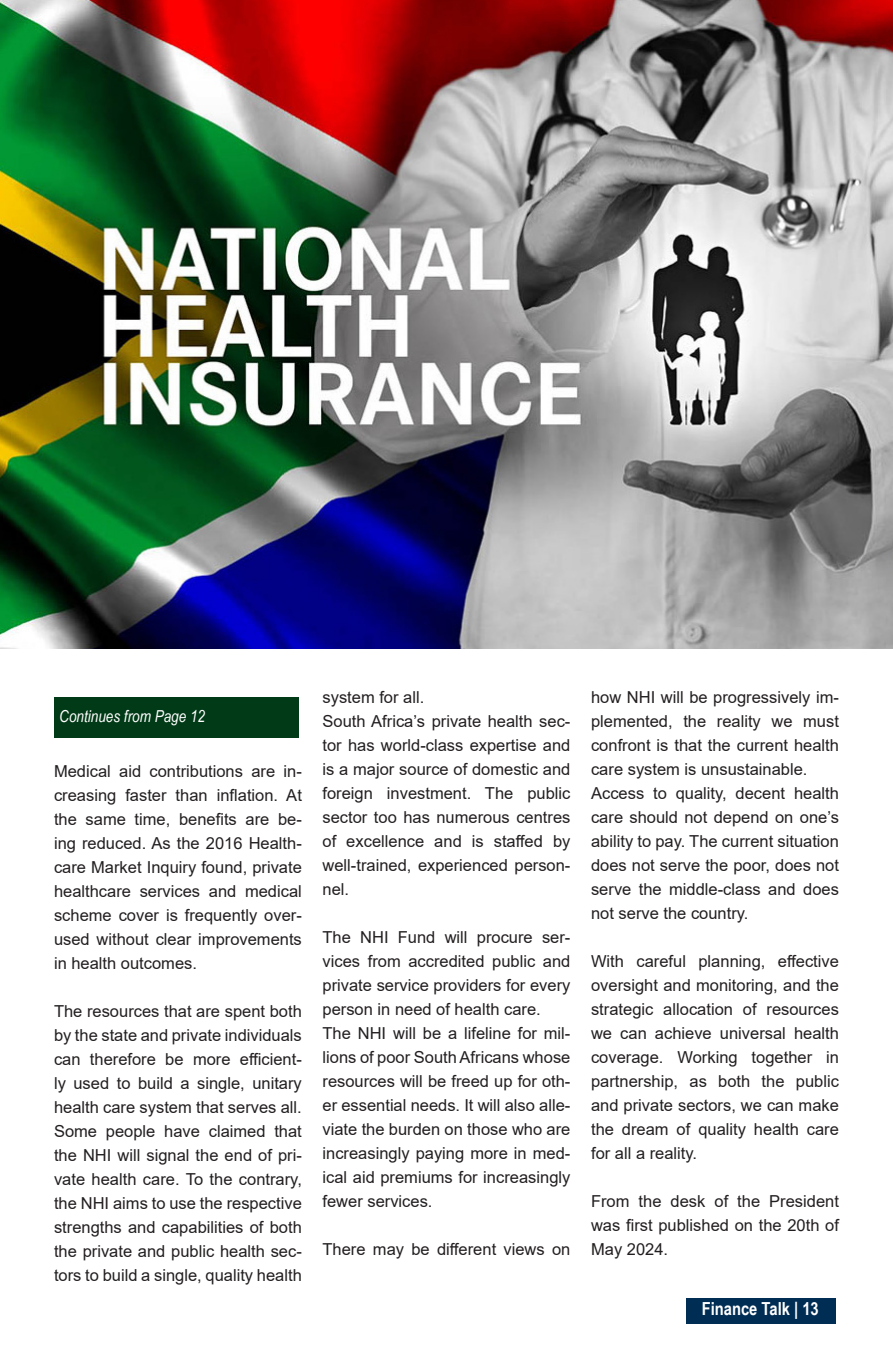
<style>
.page{position:relative;width:893px;height:1348px;background:#fff}
.page>*{position:absolute;margin:0;border:0;box-sizing:border-box;transform-origin:0 0}
.t1{font:700 18px "Arial Narrow";color:#fff}
.t2{font:16.5px/24px "Arial";color:#231f20;text-align:justify}
.t3{font:italic 16.5px "Arial Narrow";color:#fff}
</style>
<div class="page">
<div style="left:687px;top:1298px;width:149px;height:25px;background:#002d54"></div>
<img style="left:0;top:0;width:893px;height:648px">
<div style="left:54px;top:697px;width:245px;height:41px;background:#003a16"></div>
<p class="t3" style="left:59px;top:705px;width:147px">Continues from Page 12</p>
<p class="t2" style="left:54px;top:759px;width:249px">Medical aid contributions are in&shy;creasing faster than inflation. At the same time, benefits are be&shy;ing reduced. As the 2016 Health&shy;care Market Inquiry found, private healthcare services and medical scheme cover is frequently over&shy;used without clear improvements in health outcomes.</p>
<p class="t2" style="left:54px;top:999px;width:249px">The resources that are spent both by the state and private individuals can therefore be more efficient&shy;ly used to build a single, unitary health care system that serves all.</p>
<p class="t2" style="left:54px;top:1119px;width:249px">Some people have claimed that the NHI will signal the end of pri&shy;vate health care. To the contrary, the NHI aims to use the respective strengths and capabilities of both the private and public health sec&shy;tors to build a single, quality health</p>
<p class="t2" style="left:323px;top:685px;width:103px">system for all.</p>
<p class="t2" style="left:323px;top:709px;width:249px">South Africa’s private health sec&shy;tor has world-class expertise and is a major source of domestic and foreign investment. The public sector too has numerous centres of excellence and is staffed by well-trained, experienced person&shy;nel.</p>
<p class="t2" style="left:323px;top:925px;width:249px">The NHI Fund will procure ser&shy;vices from accredited public and private service providers for every person in need of health care.</p>
<p class="t2" style="left:323px;top:1021px;width:249px">The NHI will be a lifeline for mil&shy;lions of poor South Africans whose resources will be freed up for oth&shy;er essential needs. It will also alle&shy;viate the burden on those who are increasingly paying more in med&shy;ical aid premiums for increasingly fewer services.</p>
<p class="t2" style="left:323px;top:1237px;width:249px">There may be different views on</p>
<p class="t2" style="left:591px;top:685px;width:249px">how NHI will be progressively im&shy;plemented, the reality we must confront is that the current health care system is unsustainable.</p>
<p class="t2" style="left:591px;top:781px;width:249px">Access to quality, decent health care should not depend on one’s ability to pay. The current situation does not serve the poor, does not serve the middle-class and does not serve the country.</p>
<p class="t2" style="left:591px;top:949px;width:249px">With careful planning, effective oversight and monitoring, and the strategic allocation of resources we can achieve universal health coverage. Working together in partnership, as both the public and private sectors, we can make the dream of quality health care for all a reality.</p>
<p class="t2" style="left:591px;top:1189px;width:249px">From the desk of the President was first published on the 20th of May 2024.</p>
<p class="t1" style="left:702px;top:1294px;width:119px">Finance Talk | 13</p>
</div>
